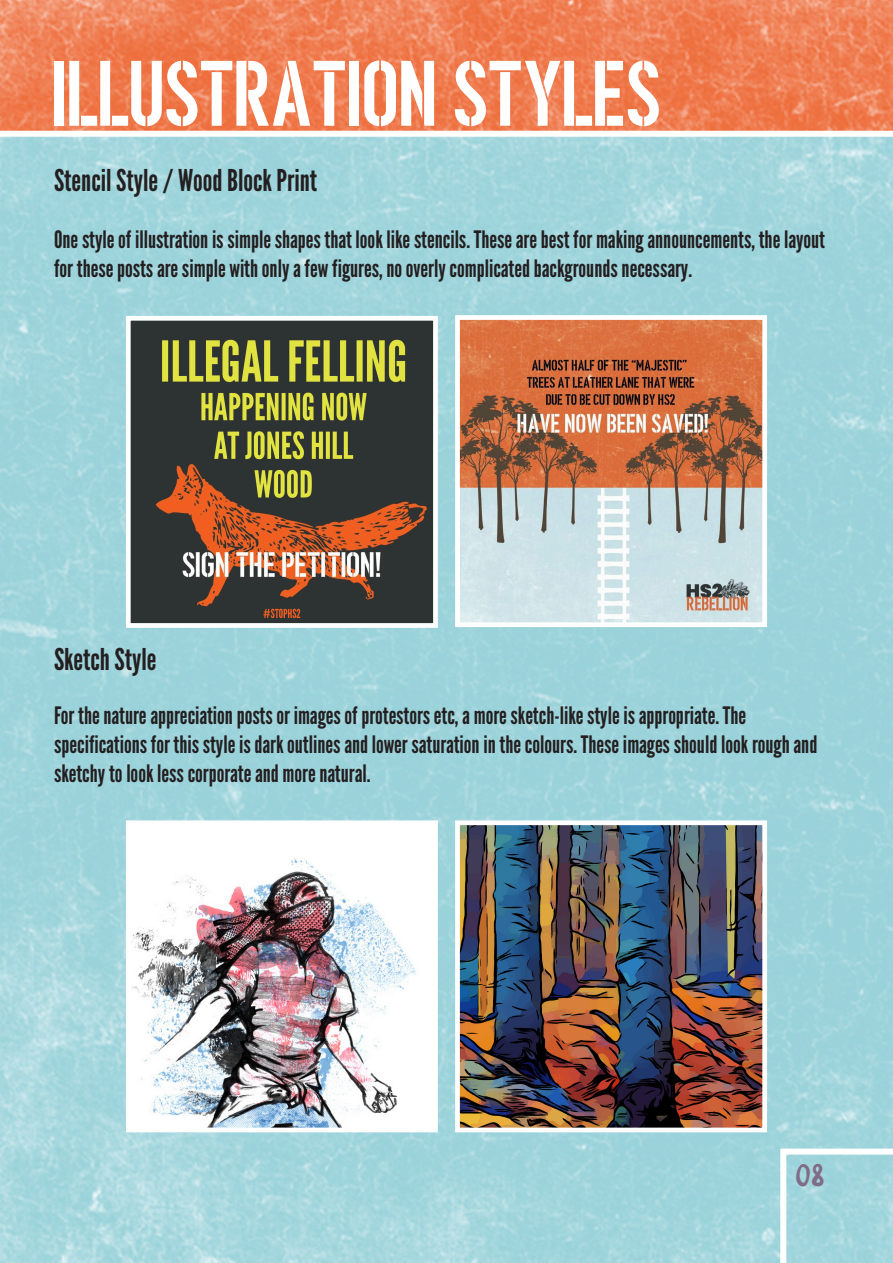
<style>
.page{position:relative;width:893px;height:1263px;background:#fff}
.page>*{position:absolute;margin:0;border:0;box-sizing:border-box;transform-origin:0 0}
.t1{font:90px "Ombudsman Stencil";color:#fff}
.t2{font:30px "League Gothic";color:#231f20}
.t3{font:30px "Westfalia";color:#816c87}
.t4{font:24px/28.8px "League Gothic";color:#231f20}
</style>
<div class="page">
<img style="left:0;top:0;width:893px;height:1263px">
<div style="left:0;top:131px;width:893px;height:6px;background:#fff"></div>
<img style="left:132px;top:322px;width:300px;height:300px">
<div style="left:126px;top:316px;width:312px;height:312px;border:5px solid #fff"></div>
<img style="left:461px;top:321px;width:300px;height:300px">
<div style="left:455px;top:315px;width:312px;height:312px;border:5px solid #fff"></div>
<img style="left:461px;top:826px;width:300px;height:300px">
<div style="left:455px;top:820px;width:312px;height:312px;border:5px solid #fff"></div>
<img style="left:132px;top:826px;width:300px;height:300px">
<div style="left:126px;top:820px;width:312px;height:312px;border:5px solid #fff"></div>
<svg style="left:780px;top:1148px;width:113px;height:115px;background:#abd9e0"></svg>
<p class="t1" style="left:54px;top:47px;width:610px">ILLUSTRATION STYLES</p>
<p class="t2" style="left:54px;top:162px;width:265px">Stencil Style / Wood Block Print</p>
<p class="t4" style="left:54px;top:225px;width:772px">One style of illustration is simple shapes that look like stencils. These are best for making announcements, the layout for these posts are simple with only a few figures, no overly complicated backgrounds necessary.</p>
<p class="t2" style="left:54px;top:642px;width:104px">Sketch Style</p>
<p class="t4" style="left:54px;top:701px;width:694px">For the nature appreciation posts or images of protestors etc, a more sketch-like style is appropriate. The</p>
<p class="t4" style="left:54px;top:730px;width:765px">specifications for this style is dark outlines and lower saturation in the colours. These images should look rough and sketchy to look less corporate and more natural.</p>
<p class="t3" style="left:796px;top:1162px;width:30px">08</p>
</div>
